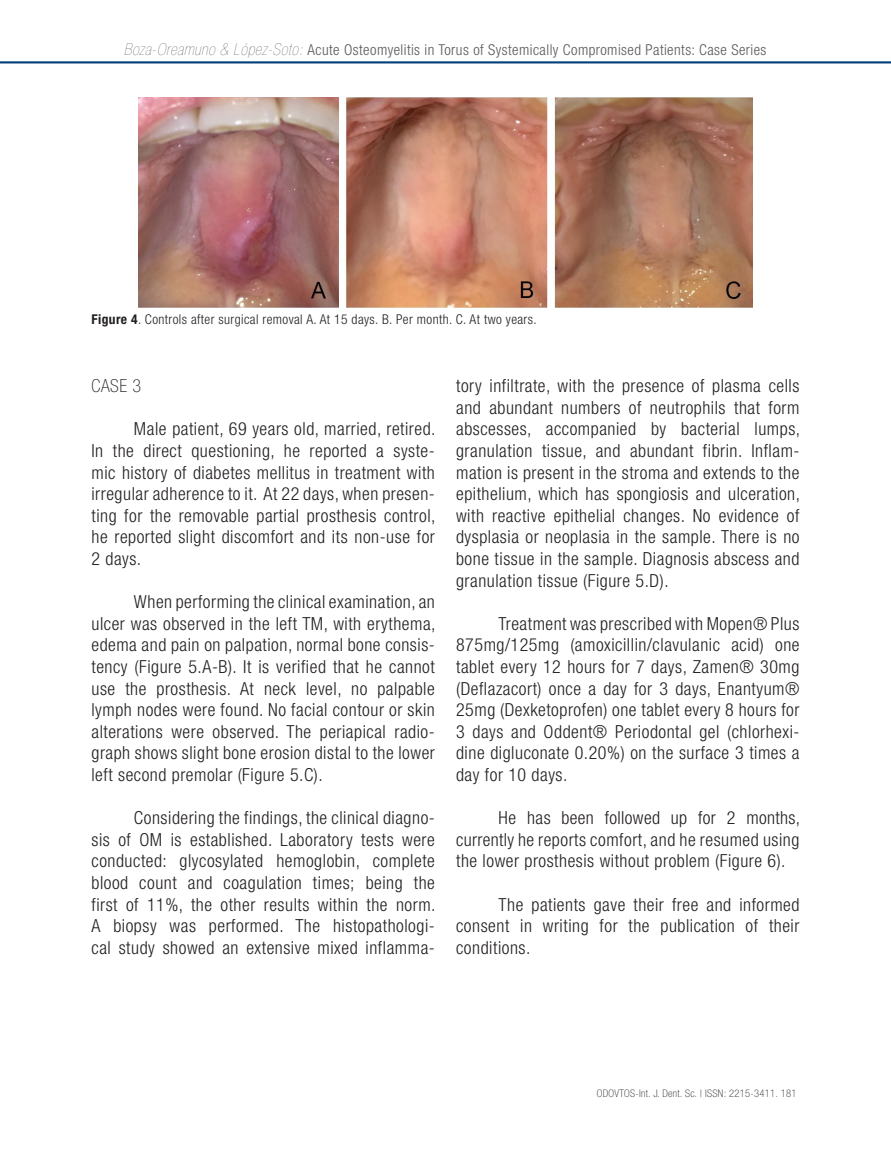
<style>
.page{position:relative;width:891px;height:1161px;background:#fff}
.page>*{position:absolute;margin:0;border:0;box-sizing:border-box;transform-origin:0 0}
.Texto_general_con_sa{font:300 condensed 18px/21.6px "Helvetica Neue LT Std";letter-spacing:.03em;color:#231f20;text-align:justify}
.Subtítulo_2{font:100 condensed 18px "Helvetica Neue LT Std";color:#231f20}
.t1{font:300 condensed 15px "Helvetica Neue LT Std";letter-spacing:.03em;color:#57585a}
.fuentes_de_tablas{font:300 condensed 13.5px "Helvetica Neue LT Std";letter-spacing:.03em;color:#231f20}
.t2{font:100 condensed 10.5px "Helvetica Neue LT Std";letter-spacing:.03em;color:#231f20}
.s1{font-weight:200;font-style:italic;font-size:16.5px}
.s2{font-weight:700}
</style>
<div class="page">
<svg style="left:0;top:61px;width:891px;height:2px;background:#2c5f8f"></svg>
<img style="left:138px;top:98px;width:615px;height:209px">
<p class="t1" style="left:124px;top:41px;width:644px"><span class="s1">Boza-Oreamuno &amp; López-Soto:</span> Acute Osteomyelitis in Torus of Systemically Compromised Patients: Case Series</p>
<p class="fuentes_de_tablas" style="left:91px;top:312px;width:447px"><span class="s2">Figure 4</span>. Controls after surgical removal A. At 15 days. B. Per month. C. At two years.</p>
<p class="Subtítulo_2" style="left:91px;top:376px;width:51px">CASE 3</p>
<p class="Texto_general_con_sa" style="left:91px;top:418px;width:346px;text-indent:43px">Male patient, 69 years old, married, retired.<br>In the direct questioning, he reported a syste&shy;mic history of diabetes mellitus in treatment with irregular adherence to it. At 22 days, when presen&shy;ting for the removable partial prosthesis control, he reported slight discomfort and its non-use for 2 days.</p>
<p class="Texto_general_con_sa" style="left:91px;top:591px;width:346px;text-indent:43px">When performing the clinical examination, an ulcer was observed in the left TM, with erythema, edema and pain on palpation, normal bone consis&shy;tency (Figure 5.A-B). It is verified that he cannot use the prosthesis. At neck level, no palpable lymph nodes were found. No facial contour or skin alterations were observed. The periapical radio&shy;graph shows slight bone erosion distal to the lower left second premolar (Figure 5.C).</p>
<p class="Texto_general_con_sa" style="left:91px;top:807px;width:346px;text-indent:43px">Considering the findings, the clinical diagno&shy;sis of OM is established. Laboratory tests were conducted: glycosylated hemoglobin, complete blood count and coagulation times; being the first of 11%, the other results within the norm.<br>A biopsy was performed. The histopathologi&shy;cal study showed an extensive mixed inflamma-</p>
<p class="Texto_general_con_sa" style="left:456px;top:375px;width:346px">tory infiltrate, with the presence of plasma cells and abundant numbers of neutrophils that form abscesses, accompanied by bacterial lumps, granulation tissue, and abundant fibrin. Inflam&shy;mation is present in the stroma and extends to the epithelium, which has spongiosis and ulceration, with reactive epithelial changes. No evidence of dysplasia or neoplasia in the sample. There is no bone tissue in the sample. Diagnosis abscess and granulation tissue (Figure 5.D).</p>
<p class="Texto_general_con_sa" style="left:456px;top:612px;width:345px;text-indent:43px">Treatment was prescribed with Mopen® Plus 875mg/125mg (amoxicillin/clavulanic acid) one tablet every 12 hours for 7 days, Zamen® 30mg (Deflazacort) once a day for 3 days, Enantyum® 25mg (Dexketoprofen) one tablet every 8 hours for 3 days and Oddent® Periodontal gel (chlorhexi&shy;dine digluconate 0.20%) on the surface 3 times a day for 10 days.</p>
<p class="Texto_general_con_sa" style="left:456px;top:807px;width:346px;text-indent:43px">He has been followed up for 2 months, currently he reports comfort, and he resumed using the lower prosthesis without problem (Figure 6).</p>
<p class="Texto_general_con_sa" style="left:456px;top:893px;width:345px;text-indent:43px">The patients gave their free and informed consent in writing for the publication of their conditions.</p>
<p class="t2" style="left:597px;top:1088px;width:201px">ODOVTOS-Int. J. Dent. Sc. | ISSN: 2215-3411. 181</p>
</div>
